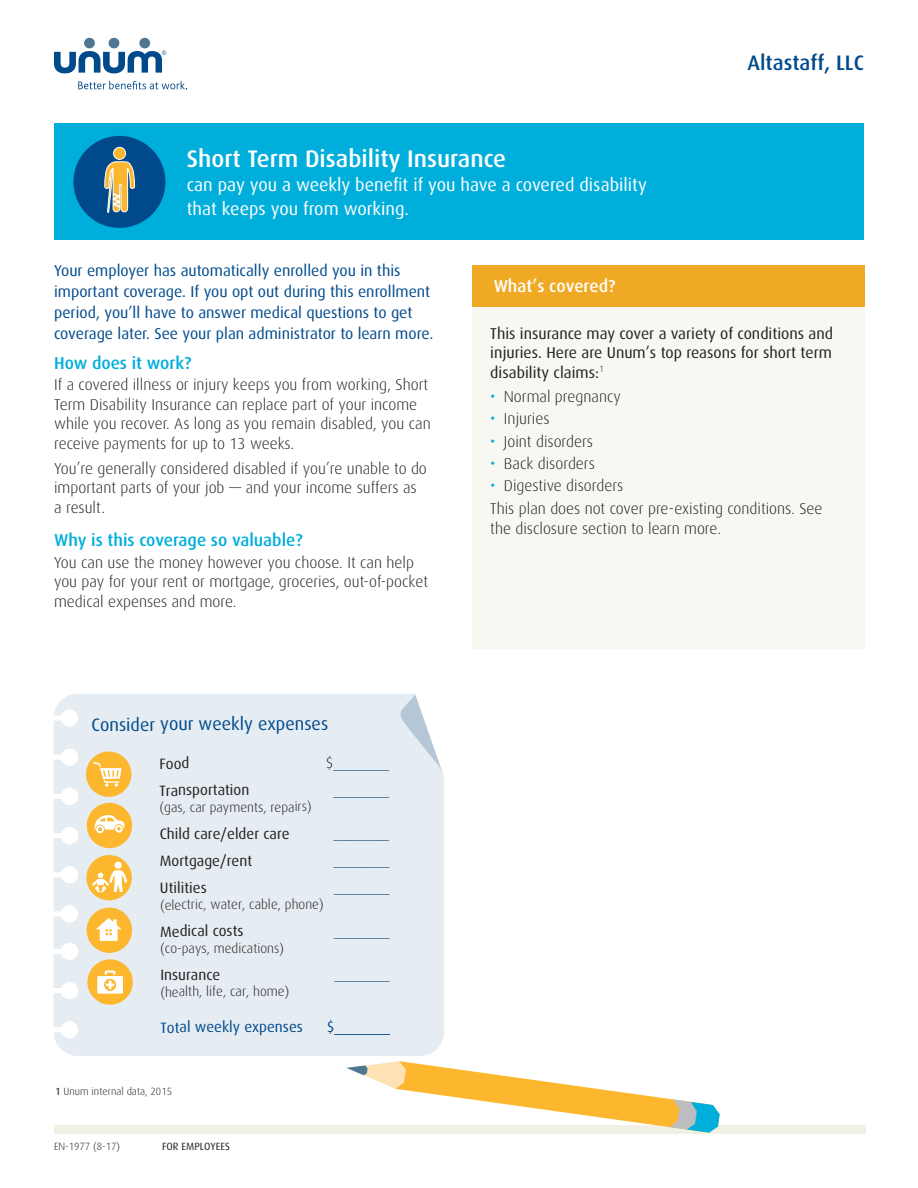
<style>
.page{position:relative;width:918px;height:1188px;background:#fff}
.page>*{position:absolute;margin:0;border:0;box-sizing:border-box;transform-origin:0 0}
.t1{font:500 24px "Dax Pro";color:#fff}
.t2{font:500 21px "Dax Pro";color:#004a8c}
.t3{font:18px/24px "Dax Pro";color:#fff}
.t4{font:18px "Dax Pro";letter-spacing:-.005em;color:#004a8c}
.t5{font:500 17.25px "Dax Pro";color:#00aedc}
.t6{font:500 17.25px "Dax Pro";color:#fff}
.t7{font:300 15.75px/19.5px "Dax Pro";color:#231f20}
.t8{font:15.75px/21px "Dax Pro";color:#004a8c}
.t9{font:15.75px/19.5px "Dax Pro";color:#231f20;text-align:justify}
.t10{font:15px "Dax Pro";letter-spacing:-.005em;color:#231f20}
.t11{font:15px "Dax Pro";color:#4f7793}
.t12{font:15px "Dax Pro";letter-spacing:-.005em;color:#004a8c}
.t13{font:300 13.5px "Dax Pro";letter-spacing:-.005em;color:#231f20}
.t14{font:300 10.5px "Dax Pro";color:#231f20}
.t15{font:10.5px "Dax Pro";color:#231f20}
.s1{font-weight:300;color:#231f20}
.s2{font-weight:400}
.s3{font-weight:400;font-size:16.5px;color:#00aedc}
</style>
<div class="page">
<div style="left:54px;top:1126px;width:812px;height:8px;background:#f1f0e4"></div>
<div style="left:84px;top:38px;width:11px;height:10px;background:#4f7793;border-radius:50%"></div>
<div style="left:109px;top:38px;width:10px;height:10px;background:#4f7793;border-radius:50%"></div>
<div style="left:139px;top:38px;width:11px;height:10px;background:#4f7793;border-radius:50%"></div>
<svg style="left:54px;top:51px;width:112px;height:22px"></svg>
<svg style="left:78px;top:81px;width:109px;height:8px"></svg>
<div style="left:54px;top:123px;width:810px;height:117px;background:#00aedc"></div>
<div style="left:73px;top:136px;width:92px;height:92px;background:#004a8c;border-radius:50%"></div>
<div style="left:114px;top:147px;width:12px;height:12px;background:#fcb72e;border-radius:50%"></div>
<div style="left:113px;top:147px;width:13px;height:13px;border:1px solid #fff;border-radius:50%"></div>
<svg style="left:104px;top:161px;width:31px;height:52px"></svg>
<div style="left:54px;top:694px;width:390px;height:362px;background:#e5ecf2"></div>
<svg style="left:398px;top:693px;width:45px;height:80px"></svg>
<div style="left:61px;top:905px;width:17px;height:18px;background:#fff;border-radius:50%"></div>
<svg style="left:54px;top:911px;width:7px;height:6px"></svg>
<div style="left:61px;top:866px;width:17px;height:17px;background:#fff;border-radius:50%"></div>
<svg style="left:54px;top:872px;width:7px;height:5px"></svg>
<div style="left:61px;top:827px;width:17px;height:17px;background:#fff;border-radius:50%"></div>
<svg style="left:54px;top:833px;width:7px;height:5px"></svg>
<div style="left:61px;top:788px;width:17px;height:17px;background:#fff;border-radius:50%"></div>
<svg style="left:54px;top:794px;width:7px;height:5px"></svg>
<div style="left:61px;top:749px;width:17px;height:17px;background:#fff;border-radius:50%"></div>
<svg style="left:54px;top:755px;width:7px;height:5px"></svg>
<div style="left:61px;top:709px;width:17px;height:18px;background:#fff;border-radius:50%"></div>
<svg style="left:54px;top:715px;width:7px;height:6px"></svg>
<div style="left:61px;top:1021px;width:17px;height:17px;background:#fff;border-radius:50%"></div>
<svg style="left:54px;top:1027px;width:7px;height:5px"></svg>
<div style="left:61px;top:982px;width:17px;height:17px;background:#fff;border-radius:50%"></div>
<svg style="left:54px;top:988px;width:7px;height:5px"></svg>
<div style="left:61px;top:943px;width:17px;height:17px;background:#fff;border-radius:50%"></div>
<svg style="left:54px;top:949px;width:7px;height:5px"></svg>
<div style="left:472px;top:265px;width:393px;height:384px;background:#f7f8f1"></div>
<div style="left:472px;top:265px;width:393px;height:42px;background:#f0a924"></div>
<div style="left:87px;top:908px;width:45px;height:45px;background:#fcb72e;border-radius:50%"></div>
<svg style="left:96px;top:918px;width:26px;height:23px"></svg>
<div style="left:87px;top:803px;width:45px;height:45px;background:#fcb72e;border-radius:50%"></div>
<svg style="left:94px;top:815px;width:30px;height:18px"></svg>
<div style="left:86px;top:751px;width:45px;height:46px;background:#fcb72e;border-radius:50%"></div>
<svg style="left:93px;top:762px;width:29px;height:25px"></svg>
<div style="left:87px;top:959px;width:46px;height:46px;background:#fcb72e;border-radius:50%"></div>
<svg style="left:97px;top:970px;width:26px;height:24px"></svg>
<div style="left:86px;top:855px;width:46px;height:45px;background:#fcb72e;border-radius:50%"></div>
<div style="left:115px;top:862px;width:7px;height:7px;background:#fff;border-radius:50%"></div>
<svg style="left:92px;top:870px;width:35px;height:22px"></svg>
<svg style="left:346px;top:1061px;width:374px;height:72px"></svg>
<h1 class="t1" style="left:187px;top:144px;width:321px">Short Term Disability Insurance</h1>
<p class="t3" style="left:187px;top:172px;width:461px">can pay you a weekly benefit if you have a covered disability that keeps you from working.</p>
<h2 class="t2" style="left:748px;top:49px;width:118px">Altastaff, LLC</h2>
<p class="t8" style="left:54px;top:259px;width:381px">Your employer has automatically enrolled you in this important coverage. If you opt out during this enrollment period, you’ll have to answer medical questions to get coverage later. See your plan administrator to learn more.</p>
<p class="t5" style="left:54px;top:352px;width:139px">How does it work?</p>
<p class="t7" style="left:54px;top:375px;width:378px">If a covered illness or injury keeps you from working, Short Term Disability Insurance can replace part of your income while you recover. As long as you remain disabled, you can receive payments for up to 13 weeks.</p>
<p class="t7" style="left:54px;top:458px;width:374px">You’re generally considered disabled if you’re unable to do important parts of your job — and your income suffers as a result.</p>
<p class="t5" style="left:54px;top:529px;width:250px">Why is this coverage so valuable?</p>
<p class="t7" style="left:54px;top:552px;width:375px">You can use the money however you choose. It can help you pay for your rent or mortgage, groceries, out-of-pocket medical expenses and more.</p>
<p class="t4" style="left:91px;top:713px;width:238px">Consider your weekly expenses</p>
<p class="t10" style="left:159px;top:754px;width:32px">Food</p>
<p class="t11" style="left:326px;top:753px;width:65px"><span class="s1">$</span>_______</p>
<p class="t10" style="left:160px;top:781px;width:91px">Transportation</p>
<p class="t11" style="left:334px;top:780px;width:57px">_______</p>
<p class="t13" style="left:160px;top:799px;width:154px">(gas, car payments, repairs)</p>
<p class="t10" style="left:160px;top:824px;width:132px">Child care/elder care</p>
<p class="t11" style="left:334px;top:824px;width:57px">_______</p>
<p class="t10" style="left:160px;top:851px;width:94px">Mortgage/rent</p>
<p class="t11" style="left:334px;top:851px;width:57px">_______</p>
<p class="t10" style="left:160px;top:878px;width:48px">Utilities</p>
<p class="t11" style="left:334px;top:878px;width:57px">_______</p>
<p class="t13" style="left:160px;top:896px;width:165px">(electric, water, cable, phone)</p>
<p class="t10" style="left:160px;top:922px;width:85px">Medical costs</p>
<p class="t11" style="left:334px;top:921px;width:57px">_______</p>
<p class="t13" style="left:160px;top:940px;width:125px">(co-pays, medications)</p>
<p class="t10" style="left:160px;top:965px;width:62px">Insurance</p>
<p class="t11" style="left:334px;top:965px;width:57px">_______</p>
<p class="t13" style="left:160px;top:983px;width:130px">(health, life, car, home)</p>
<p class="t12" style="left:161px;top:1018px;width:144px">Total weekly expenses</p>
<p class="t12" style="left:327px;top:1017px;width:65px">$_______</p>
<p class="t14" style="left:55px;top:1085px;width:118px"><span class="s2">1</span> Unum internal data, 2015</p>
<p class="t14" style="left:54px;top:1139px;width:68px">EN-1977 (8-17)</p>
<p class="t15" style="left:162px;top:1139px;width:69px">FOR EMPLOYEES</p>
<p class="t6" style="left:494px;top:275px;width:123px">What’s covered?</p>
<p class="t9" style="left:490px;top:323px;width:344px">This insurance may cover a variety of conditions and injuries. Here are Unum’s top reasons for short term disability claims:<sup>1</sup></p>
<p class="t7" style="left:490px;top:386px;width:132px"><span class="s3">•</span> Normal pregnancy</p>
<p class="t7" style="left:490px;top:409px;width:61px"><span class="s3">•</span> Injuries</p>
<p class="t7" style="left:490px;top:431px;width:104px"><span class="s3">•</span> Joint disorders</p>
<p class="t7" style="left:490px;top:453px;width:106px"><span class="s3">•</span> Back disorders</p>
<p class="t7" style="left:490px;top:474px;width:334px;line-height:23px"><span class="s3">•</span> Digestive disorders<br>This plan does not cover pre-existing conditions. See</p>
<p class="t7" style="left:490px;top:518px;width:232px">the disclosure section to learn more.</p>
</div>
